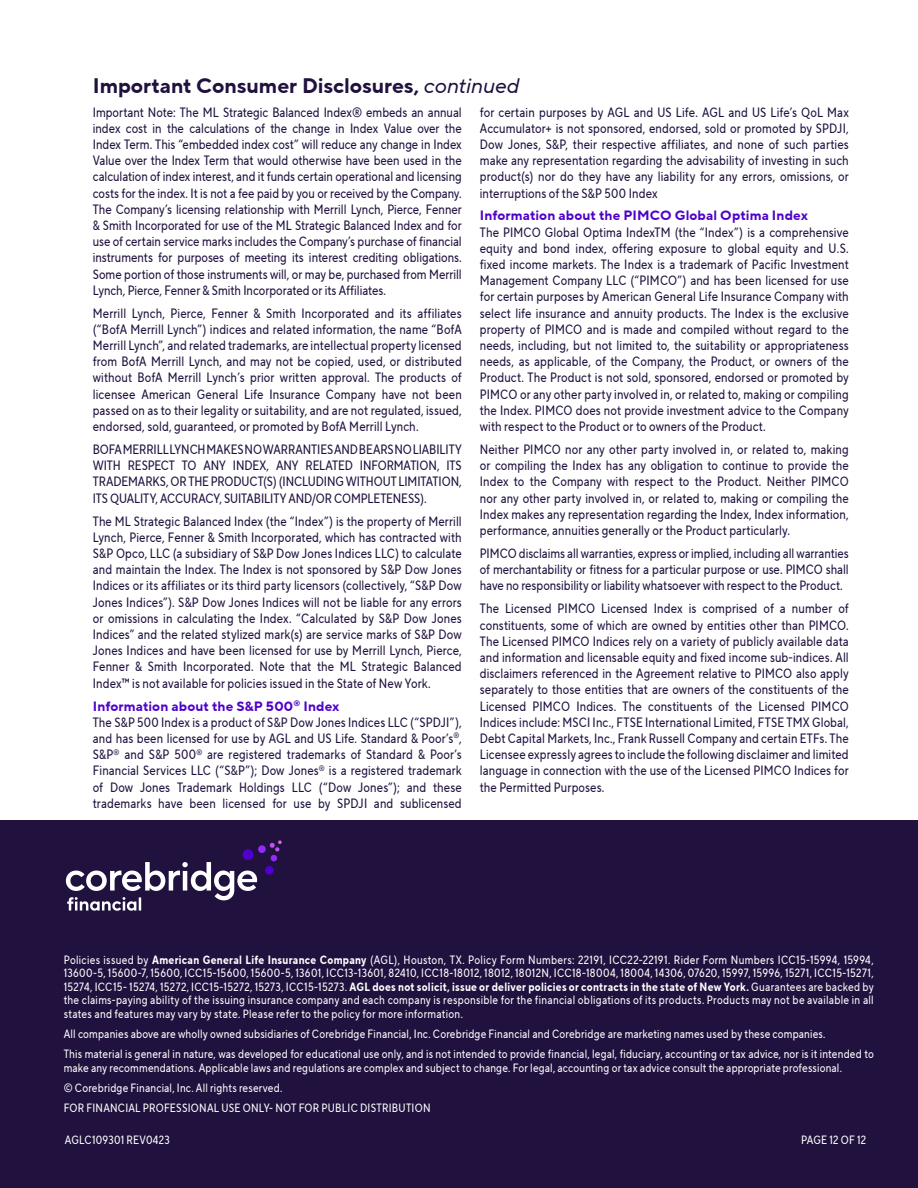
<style>
.page{position:relative;width:918px;height:1188px;background:#fff}
.page>*{position:absolute;margin:0;border:0;box-sizing:border-box;transform-origin:0 0}
.t1{font:700 21px "TT Norms Pro";color:#20113e}
.t2{font:13.5px/16.2px "TT Norms Pro Cond";letter-spacing:.01em;color:#20113e;text-align:justify}
.t3{font:700 13.5px "TT Norms Pro";letter-spacing:.01em;color:#4f00ca}
.t4{font:12px/13.5px "TT Norms Pro Cond";letter-spacing:.015em;color:#fff;text-align:justify}
.s1{font-weight:400;font-style:italic}
.s2{font-weight:700}
</style>
<div class="page">
<div style="left:0;top:821px;width:918px;height:367px;background:#20113e"></div>
<svg style="left:66px;top:840px;width:216px;height:71px"></svg>
<div style="left:265px;top:866px;width:9px;height:9px;background:#4f00ca;border-radius:50%"></div>
<h1 class="t1" style="left:93px;top:71px;width:428px">Important Consumer Disclosures, <span class="s1">continued</span></h1>
<p class="t2" style="left:93px;top:104px;width:371px">Important Note: The ML Strategic Balanced Index® embeds an annual index cost in the calculations of the change in Index Value over the Index Term. This “embedded index cost” will reduce any change in Index Value over the Index Term that would otherwise have been used in the calculation of index interest, and it funds certain operational and licensing costs for the index. It is not a fee paid by you or received by the Company.<br>The Company’s licensing relationship with Merrill Lynch, Pierce, Fenner &amp; Smith Incorporated for use of the ML Strategic Balanced Index and for use of certain service marks includes the Company’s purchase of financial instruments for purposes of meeting its interest crediting obligations.<br>Some portion of those instruments will, or may be, purchased from Merrill Lynch, Pierce, Fenner &amp; Smith Incorporated or its Affiliates.</p>
<p class="t2" style="left:93px;top:305px;width:371px">Merrill Lynch, Pierce, Fenner &amp; Smith Incorporated and its affiliates (“BofA Merrill Lynch”) indices and related information, the name “BofA Merrill Lynch”, and related trademarks, are intellectual property licensed from BofA Merrill Lynch, and may not be copied, used, or distributed without BofA Merrill Lynch’s prior written approval. The products of licensee American General Life Insurance Company have not been passed on as to their legality or suitability, and are not regulated, issued, endorsed, sold, guaranteed, or promoted by BofA Merrill Lynch.</p>
<p class="t2" style="left:93px;top:441px;width:371px">BOFA MERRILL LYNCH MAKES NO WARRANTIES AND BEARS NO LIABILITY WITH RESPECT TO ANY INDEX, ANY RELATED INFORMATION, ITS TRADEMARKS, OR THE PRODUCT(S) (INCLUDING WITHOUT LIMITATION, ITS QUALITY, ACCURACY, SUITABILITY AND/OR COMPLETENESS).</p>
<p class="t2" style="left:93px;top:513px;width:371px">The ML Strategic Balanced Index (the “Index”) is the property of Merrill Lynch, Pierce, Fenner &amp; Smith Incorporated, which has contracted with S&amp;P Opco, LLC (a subsidiary of S&amp;P Dow Jones Indices LLC) to calculate and maintain the Index. The Index is not sponsored by S&amp;P Dow Jones Indices or its affiliates or its third party licensors (collectively, “S&amp;P Dow Jones Indices”). S&amp;P Dow Jones Indices will not be liable for any errors or omissions in calculating the Index. “Calculated by S&amp;P Dow Jones Indices” and the related stylized mark(s) are service marks of S&amp;P Dow Jones Indices and have been licensed for use by Merrill Lynch, Pierce, Fenner &amp; Smith Incorporated. Note that the ML Strategic Balanced Index™ is not available for policies issued in the State of New York.</p>
<h3 class="t3" style="left:93px;top:696px;width:248px">Information about the S&amp;P 500<sup>®</sup> Index</h3>
<p class="t2" style="left:93px;top:714px;width:371px">The S&amp;P 500 Index is a product of S&amp;P Dow Jones Indices LLC (“SPDJI”), and has been licensed for use by AGL and US Life. Standard &amp; Poor’s<sup>®</sup>, S&amp;P<sup>®</sup> and S&amp;P 500<sup>®</sup> are registered trademarks of Standard &amp; Poor’s Financial Services LLC (“S&amp;P”); Dow Jones<sup>®</sup> is a registered trademark of Dow Jones Trademark Holdings LLC (“Dow Jones”); and these trademarks have been licensed for use by SPDJI and sublicensed</p>
<p class="t2" style="left:480px;top:104px;width:371px">for certain purposes by AGL and US Life. AGL and US Life’s QoL Max Accumulator+ is not sponsored, endorsed, sold or promoted by SPDJI, Dow Jones, S&amp;P, their respective affiliates, and none of such parties make any representation regarding the advisability of investing in such product(s) nor do they have any liability for any errors, omissions, or interruptions of the S&amp;P 500 Index</p>
<h3 class="t3" style="left:480px;top:206px;width:330px">Information about the PIMCO Global Optima Index</h3>
<p class="t2" style="left:480px;top:224px;width:371px">The PIMCO Global Optima IndexTM (the “Index”) is a comprehensive equity and bond index, offering exposure to global equity and U.S. fixed income markets. The Index is a trademark of Pacific Investment Management Company LLC (“PIMCO”) and has been licensed for use for certain purposes by American General Life Insurance Company with select life insurance and annuity products. The Index is the exclusive property of PIMCO and is made and compiled without regard to the needs, including, but not limited to, the suitability or appropriateness needs, as applicable, of the Company, the Product, or owners of the Product. The Product is not sold, sponsored, endorsed or promoted by PIMCO or any other party involved in, or related to, making or compiling the Index. PIMCO does not provide investment advice to the Company with respect to the Product or to owners of the Product.</p>
<p class="t2" style="left:480px;top:441px;width:371px">Neither PIMCO nor any other party involved in, or related to, making or compiling the Index has any obligation to continue to provide the Index to the Company with respect to the Product. Neither PIMCO nor any other party involved in, or related to, making or compiling the Index makes any representation regarding the Index, Index information, performance, annuities generally or the Product particularly.</p>
<p class="t2" style="left:480px;top:545px;width:371px">PIMCO disclaims all warranties, express or implied, including all warranties of merchantability or fitness for a particular purpose or use. PIMCO shall have no responsibility or liability whatsoever with respect to the Product.</p>
<p class="t2" style="left:480px;top:600px;width:371px">The Licensed PIMCO Licensed Index is comprised of a number of constituents, some of which are owned by entities other than PIMCO.<br>The Licensed PIMCO Indices rely on a variety of publicly available data and information and licensable equity and fixed income sub-indices. All disclaimers referenced in the Agreement relative to PIMCO also apply separately to those entities that are owners of the constituents of the Licensed PIMCO Indices. The constituents of the Licensed PIMCO Indices include: MSCI Inc., FTSE International Limited, FTSE TMX Global, Debt Capital Markets, Inc., Frank Russell Company and certain ETFs. The Licensee expressly agrees to include the following disclaimer and limited language in connection with the use of the Licensed PIMCO Indices for the Permitted Purposes.</p>
<p class="t4" style="left:64px;top:953px;width:812px">Policies issued by <span class="s2">American General Life Insurance Company</span> (AGL), Houston, TX. Policy Form Numbers: 22191, ICC22-22191. Rider Form Numbers ICC15-15994, 15994, 13600-5, 15600-7, 15600, ICC15-15600, 15600-5, 13601, ICC13-13601, 82410, ICC18-18012, 18012, 18012N, ICC18-18004, 18004, 14306, 07620, 15997, 15996, 15271, ICC15-15271, 15274, ICC15- 15274, 15272, ICC15-15272, 15273, ICC15-15273. <span class="s2">AGL does not solicit, issue or deliver policies or contracts in the state of New York.</span> Guarantees are backed by the claims-paying ability of the issuing insurance company and each company is responsible for the financial obligations of its products. Products may not be available in all states and features may vary by state. Please refer to the policy for more information.</p>
<p class="t4" style="left:64px;top:1027px;width:763px">All companies above are wholly owned subsidiaries of Corebridge Financial, Inc. Corebridge Financial and Corebridge are marketing names used by these companies.</p>
<p class="t4" style="left:64px;top:1047px;width:812px">This material is general in nature, was developed for educational use only, and is not intended to provide financial, legal, fiduciary, accounting or tax advice, nor is it intended to make any recommendations. Applicable laws and regulations are complex and subject to change. For legal, accounting or tax advice consult the appropriate professional.</p>
<p class="t4" style="left:64px;top:1081px;width:220px">© Corebridge Financial, Inc. All rights reserved.</p>
<p class="t4" style="left:64px;top:1101px;width:368px">FOR FINANCIAL PROFESSIONAL USE ONLY- NOT FOR PUBLIC DISTRIBUTION</p>
<p class="t4" style="left:65px;top:1133px;width:107px">AGLC109301 REV0423</p>
<p class="t4" style="left:801px;top:1133px;width:67px">PAGE 12 OF 12</p>
</div>
